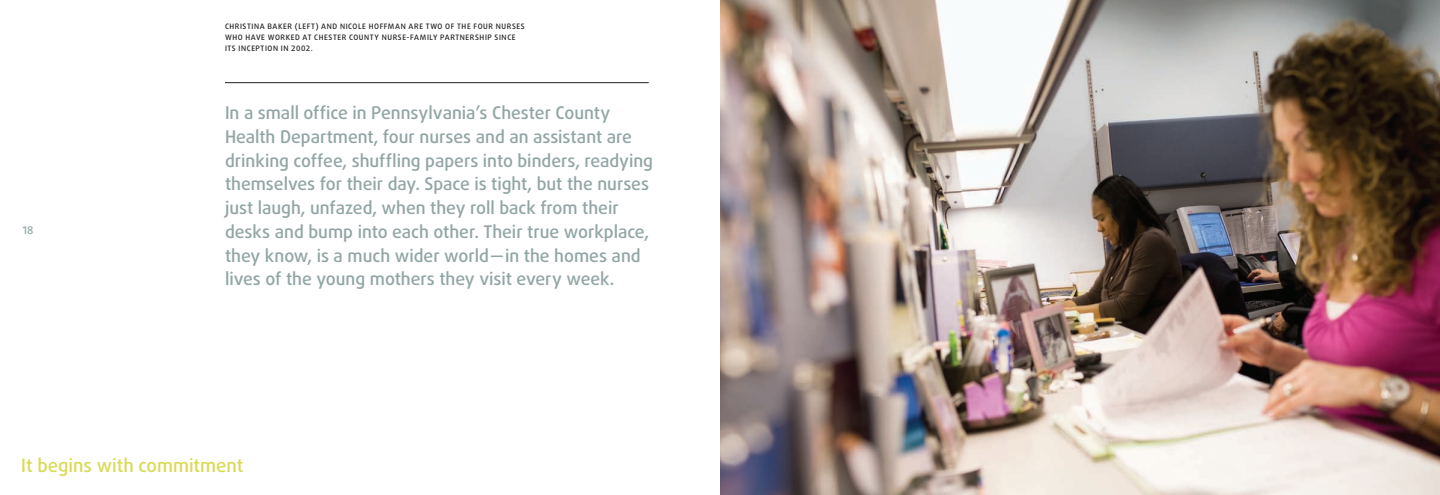
<style>
.page{position:relative;width:1440px;height:495px;background:#fff}
.page>*{position:absolute;margin:0;border:0;box-sizing:border-box;transform-origin:0 0}
.t1{font:500 18.5px "Daxline LF";color:#d9da55}
.t2{font:500 17.5px/23.8px "Daxline LF";letter-spacing:-.005em;color:#91a5a4}
.t3{font:500 10.62px "Daxline LF";color:#91a5a4}
.t4{font:500 7.5px/11.2px "Daxline LF";letter-spacing:.08em;color:#231f20}
</style>
<div class="page">
<hr style="left:225px;top:82px;width:424px;height:1px;background:#231f20">
<img style="left:720px;top:0;width:720px;height:495px">
<p class="t3" style="left:22px;top:223px;width:12px">18</p>
<p class="t4" style="left:225px;top:20px;width:301px">Christina Baker (left) and Nicole Hoffman are two of the four nurses who have worked at Chester County Nurse-Family Partnership si nce its inception in 2002.</p>
<p class="t2" style="left:225px;top:101px;width:430px">In a small office in Pennsylvania’s Chester County Health Department, four nurses and an assistant are drinking coffee, shuffling papers into binders, readying themselves for their day. Space is tight, but the nurses just laugh, unfazed, when they roll back from their desks and bump into each other. Their true workplace, they know, is a much wider world—in the homes and lives of the young mothers they visit every week.</p>
<p class="t1" style="left:21px;top:454px;width:224px">It begins with commitment</p>
</div>
